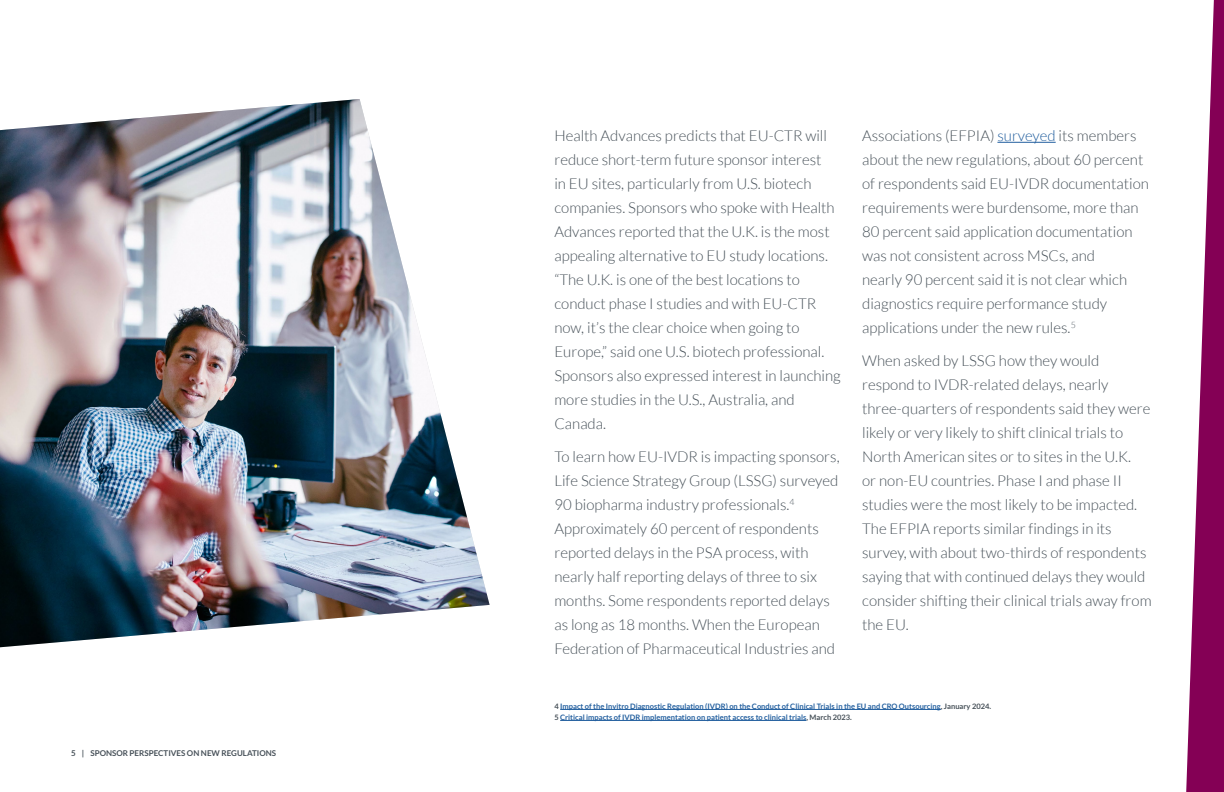
<style>
.page{position:relative;width:1224px;height:792px;background:#fff}
.page>*{position:absolute;margin:0;border:0;box-sizing:border-box;transform-origin:0 0}
.t1{font:300 15px/24px "Lato";color:#465058}
.t2{font:700 8px "Lato";color:#465058}
.t3{font:700 7.5px/11px "Lato";color:#215e9e}
.s1{color:#215e9e}
.s2{color:#465058}
</style>
<div class="page">
<img style="left:0;top:99px;width:490px;height:548px">
<svg style="left:1186px;top:0;width:38px;height:792px"></svg>
<hr style="left:997px;top:142px;width:59px;height:1px;background:#215e9e">
<hr style="left:560px;top:709px;width:381px;height:1px;background:#215e9e">
<hr style="left:560px;top:720px;width:246px;height:1px;background:#215e9e">
<p class="t2" style="left:71px;top:749px;width:207px">5 | SPONSOR PERSPECTIVES ON NEW REGULATIONS</p>
<p class="t1" style="left:554px;top:124px;width:288px">Health Advances predicts that EU-CTR will reduce short-term future sponsor interest<br>in EU sites, particularly from U.S. biotech companies. Sponsors who spoke with Health Advances reported that the U.K. is the most appealing alternative to EU study locations. “The U.K. is one of the best locations to conduct phase I studies and with EU-CTR now, it’s the clear choice when going to Europe,” said one U.S. biotech professional.<br>Sponsors also expressed interest in launching more studies in the U.S., Australia, and Canada.</p>
<p class="t1" style="left:554px;top:445px;width:287px">To learn how EU-IVDR is impacting sponsors, Life Science Strategy Group (LSSG) surveyed 90 biopharma industry professionals.<sup>4<br></sup>Approximately 60 percent of respondents reported delays in the PSA process, with nearly half reporting delays of three to six months. Some respondents reported delays as long as 18 months. When the European Federation of Pharmaceutical Industries and</p>
<p class="t1" style="left:862px;top:124px;width:288px">Associations (EFPIA) <span class="s1">surveyed</span> its members about the new regulations, about 60 percent of respondents said EU-IVDR documentation requirements were burdensome, more than 80 percent said application documentation was not consistent across MSCs, and<br>nearly 90 percent said it is not clear which diagnostics require performance study applications under the new rules.<sup>5</sup></p>
<p class="t1" style="left:862px;top:349px;width:291px">When asked by LSSG how they would respond to IVDR-related delays, nearly three-quarters of respondents said they were likely or very likely to shift clinical trials to North American sites or to sites in the U.K.<br>or non-EU countries. Phase I and phase II studies were the most likely to be impacted.<br>The EFPIA reports similar findings in its survey, with about two-thirds of respondents saying that with continued delays they would consider shifting their clinical trials away from the EU.</p>
<p class="t3" style="left:554px;top:701px;width:438px"><span class="s2">4</span> Impact of the Invitro Diagnostic Regulation (IVDR) on the Conduct of Clinical Trials in the EU and CRO Outsourcing<span class="s2">, January 2024.<br>5</span> Critical impacts of IVDR implementation on patient access to clinical trials<span class="s2">, March 2023.</span></p>
</div>
